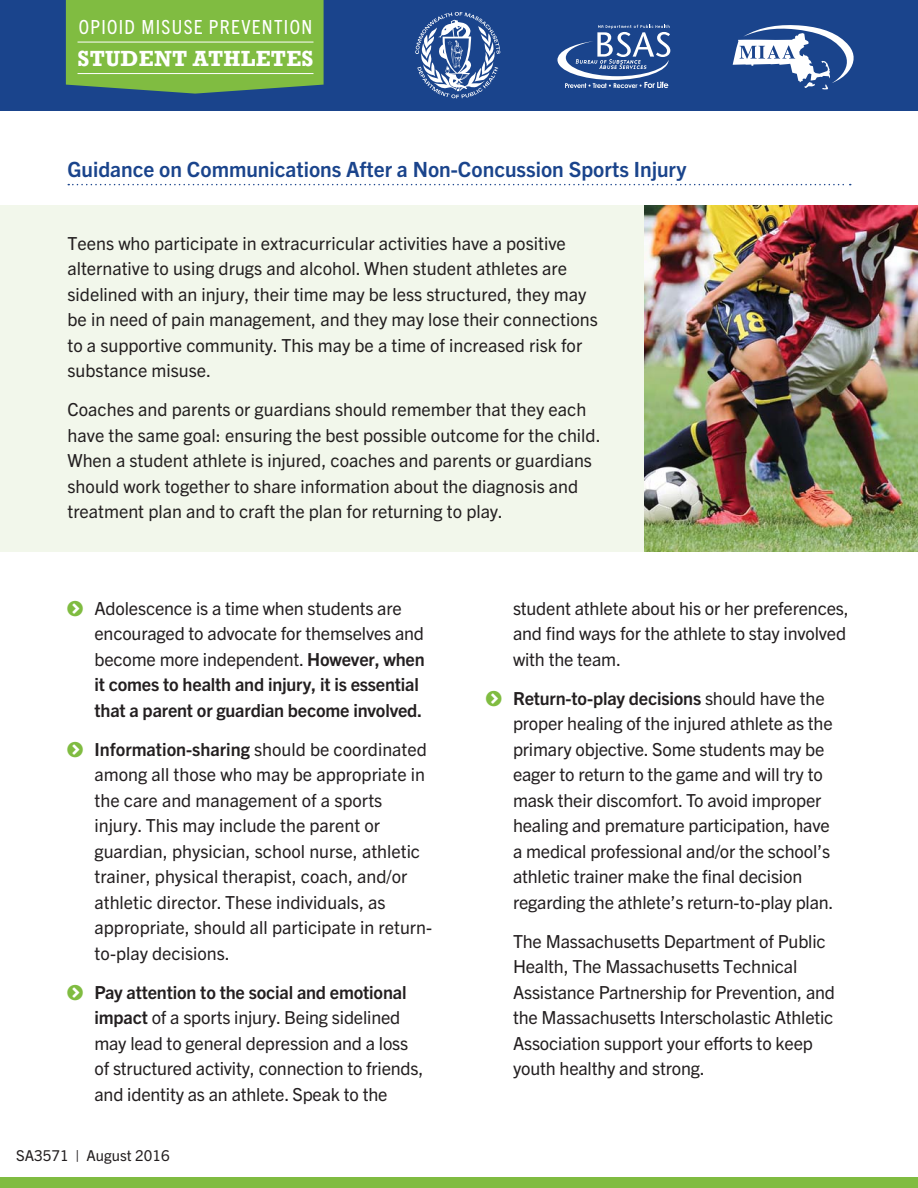
<style>
.page{position:relative;width:918px;height:1188px;background:#fff}
.page>*{position:absolute;margin:0;border:0;box-sizing:border-box;transform-origin:0 0}
.t1{font:700 22.5px "Rockwell";letter-spacing:.01em;color:#fff}
.t2{font:700 21px "Trade Gothic Next LT Pro";color:#1a448c}
.t3{font:condensed 19.5px "Trade Gothic Next LT Pro";letter-spacing:.07em;color:#fff}
.t4{font:18px/25.5px "Trade Gothic Next LT Pro";color:#231f20}
.t5{font:15px "Trade Gothic Next LT Pro";color:#231f20}
.s1{font-weight:700}
</style>
<div class="page">
<div style="left:0;top:0;width:918px;height:110px;background:#1a448c"></div>
<div style="left:0;top:1177px;width:918px;height:11px;background:#80bc41"></div>
<svg style="left:415px;top:12px;width:85px;height:86px"></svg>
<svg style="left:733px;top:25px;width:121px;height:64px"></svg>
<svg style="left:557px;top:25px;width:113px;height:63px"></svg>
<svg style="left:66px;top:0;width:258px;height:94px"></svg>
<hr style="left:78px;top:42px;width:236px;height:1px;background:#fff">
<hr style="left:78px;top:73px;width:236px;height:1px;background:#fff">
<div style="left:0;top:206px;width:918px;height:346px;background:#f2f7eb"></div>
<svg style="left:68px;top:184px;width:783px;height:1px"></svg>
<img style="left:645px;top:206px;width:273px;height:346px">
<p class="t3" style="left:79px;top:15px;width:235px">OPIOID MISUSE PREVENTION</p>
<p class="t1" style="left:78px;top:45px;width:238px">STUDENT ATHLETES</p>
<p class="t2" style="left:68px;top:162px;width:620px">Guidance on Communications After a Non-Concussion Sports Injury</p>
<p class="t4" style="left:68px;top:232px;width:532px">Teens who participate in extracurricular activities have a positive alternative to using drugs and alcohol. When student athletes are sidelined with an injury, their time may be less structured, they may be in need of pain management, and they may lose their connections to a supportive community. This may be a time of increased risk for substance misuse.</p>
<p class="t4" style="left:68px;top:399px;width:535px">Coaches and parents or guardians should remember that they each have the same goal: ensuring the best possible outcome for the child.<br>When a student athlete is injured, coaches and parents or guardians should work together to share information about the diagnosis and treatment plan and to craft the plan for returning to play.</p>
<p class="t4" style="left:95px;top:597px;width:332px">Adolescence is a time when students are encouraged to advocate for themselves and become more independent. <span class="s1">However, when it comes to health and injury, it is essential that a parent or guardian become involved.</span></p>
<p class="t4" style="left:95px;top:738px;width:339px"><span class="s1">Information-sharing</span> should be coordinated among all those who may be appropriate in the care and management of a sports injury. This may include the parent or guardian, physician, school nurse, athletic trainer, physical therapist, coach, and/or athletic director. These individuals, as appropriate, should all participate in return&shy;to-play decisions.</p>
<p class="t4" style="left:95px;top:981px;width:331px"><span class="s1">Pay attention to the social and emotional impact</span> of a sports injury. Being sidelined may lead to general depression and a loss of structured activity, connection to friends, and identity as an athlete. Speak to the</p>
<p class="t5" style="left:16px;top:1150px;width:155px">SA3571 | August 2016</p>
<p class="t4" style="left:513px;top:597px;width:337px">student athlete about his or her preferences, and find ways for the athlete to stay involved with the team.</p>
<p class="t4" style="left:513px;top:687px;width:322px"><span class="s1">Return-to-play decisions</span> should have the proper healing of the injured athlete as the primary objective. Some students may be eager to return to the game and will try to mask their discomfort. To avoid improper healing and premature participation, have a medical professional and/or the school’s athletic trainer make the final decision regarding the athlete’s return-to-play plan.</p>
<p class="t4" style="left:513px;top:930px;width:324px">The Massachusetts Department of Public Health, The Massachusetts Technical Assistance Partnership for Prevention, and the Massachusetts Interscholastic Athletic Association support your efforts to keep youth healthy and strong.</p>
</div>
